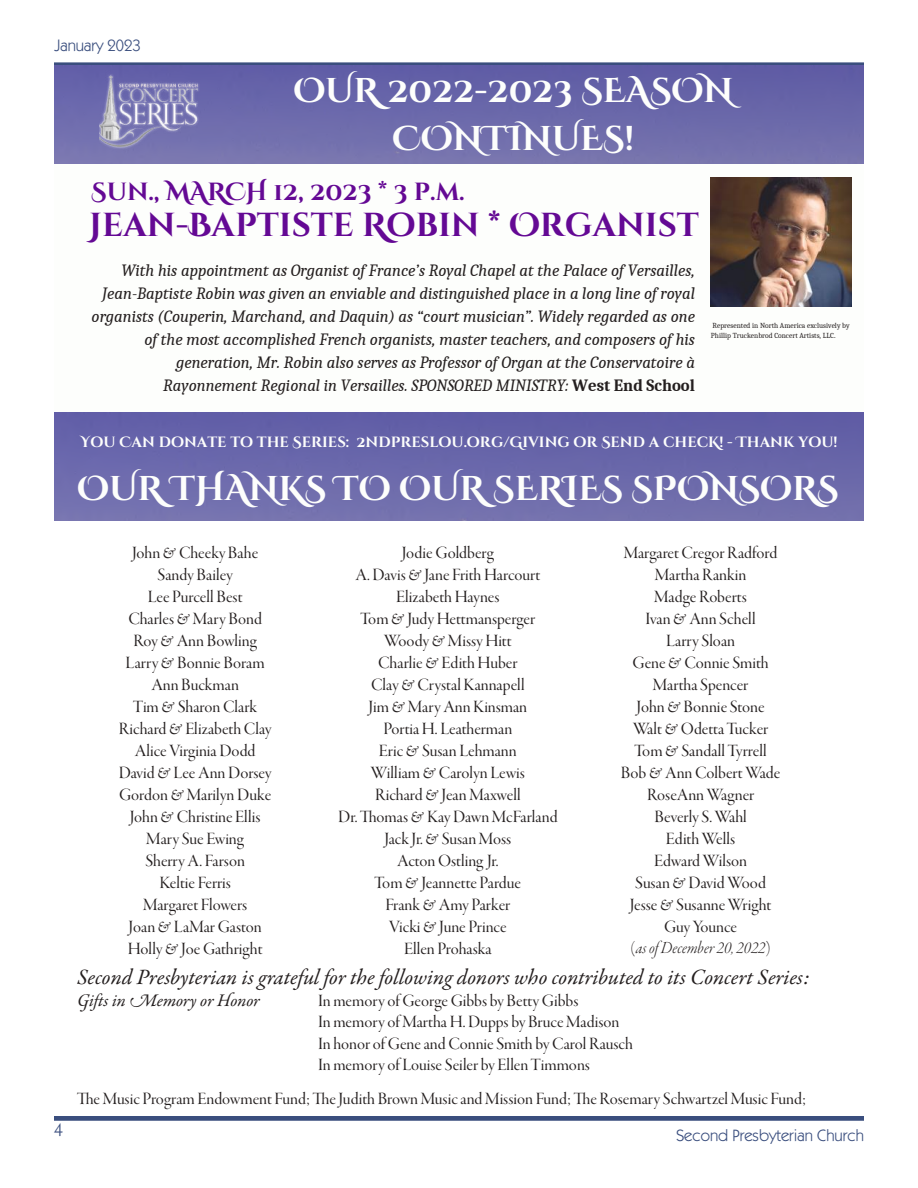
<style>
.page{position:relative;width:918px;height:1188px;background:#fff}
.page>*{position:absolute;margin:0;border:0;box-sizing:border-box;transform-origin:0 0}
.t1{font:700 34.35px/48px "Cinzel Decorative";color:#fdfefc;text-align:center}
.t2{font:700 33.15px "Cinzel Decorative";color:#640994}
.t3{font:700 24.75px "Cinzel Decorative";color:#640994}
.t4{font:italic 22.05px "Garamond Premr Pro";letter-spacing:-.005em;color:#241f1f}
.t5{font:18px "ITC Kabel Std";color:#3a4e7e}
.t6{font:17.85px/22px "Garamond Premr Pro Disp";color:#241f1f;text-align:center}
.t7{font:17.85px "Garamond Premr Pro Lt It Disp";color:#241f1f}
.t8{font:italic 17.85px "Garamond Premr Pro";letter-spacing:-.005em;color:#241f1f}
.t9{font:italic 16.65px/23px "Caladea";color:#241f1f;text-align:right}
.t10{font:16.5px "ITC Kabel Std";color:#3a4e7e}
.t11{font:700 14.85px "Cinzel Decorative";color:#fdfefc}
.t12{font:7.5px/9.9px "Caladea";color:#241f1f}
.s1{font-weight:700;font-style:normal}
.s2{font-family:"Garamond Premr Pro Lt Disp"}
.s3{font-size:22.5px;color:#fff}
</style>
<div class="page">
<hr style="left:54px;top:1116px;width:810px;height:4px;background:#3a4e7e">
<hr style="left:54px;top:63px;width:810px;height:4px;background:#3a4e7e">
<img style="left:54px;top:65px;width:810px;height:99px">
<img style="left:100px;top:65px;width:101px;height:90px">
<img style="left:711px;top:178px;width:140px;height:129px">
<img style="left:54px;top:412px;width:810px;height:109px">
<p class="t10" style="left:54px;top:36px;width:88px">January 2023</p>
<h1 class="t1" style="left:293px;top:67px;width:441px">OUR 2022-2023 SEASON<br>CONTINUES!</h1>
<h3 class="t3" style="left:91px;top:176px;width:375px">Sun., MARCH 12, 2023 * 3 p.m.</h3>
<h2 class="t2" style="left:89px;top:205px;width:611px">Jean-Baptiste Robin * Organist</h2>
<p class="t9" style="left:92px;top:258px;width:605px">With his appointment as Organist of France’s Royal Chapel at the Palace of Versailles, Jean-Baptiste Robin was given an enviable and distinguished place in a long line of royal organists (Couperin, Marchand, and Daquin) as “court musician”. Widely regarded as one of the most accomplished French organists, master teachers, and composers of his generation, Mr. Robin also serves as Professor of Organ at the Conservatoire à Rayonnement Regional in Versailles. SPONSORED MINISTRY: <span class="s1">West End School</span></p>
<p class="t12" style="left:711px;top:320px;width:140px">Represented in North America exclusively by<br>Phillip Truckenbrod Concert Artists, LLC.</p>
<p class="t11" style="left:81px;top:433px;width:758px">You Can donate to the Series: 2ndpreslou.org/Giving or Send a checK! - Thank you!</p>
<h1 class="t1" style="left:77px;top:465px;width:763px">OUR THANKS TO OUR SERIES SPONSORS</h1>
<p class="t6" style="left:119px;top:542px;width:154px">John &amp; Cheeky Bahe<br>Sandy Bailey<br>Lee Purcell Best<br>Charles &amp; Mary Bond<br>Roy &amp; Ann Bowling<br>Larry &amp; Bonnie Boram<br>Ann Buckman<br>Tim &amp; Sharon Clark<br>Richard &amp; Elizabeth Clay<br>Alice Virginia Dodd<br>David &amp; Lee Ann Dorsey<br>Gordon &amp; Marilyn Duke<br>John &amp; Christine Ellis<br>Mary Sue Ewing<br>Sherry A. Farson<br>Keltie Ferris<br>Margaret Flowers<br>Joan &amp; LaMar Gaston<br>Holly &amp; Joe Gathright</p>
<p class="t6" style="left:338px;top:542px;width:221px">Jodie Goldberg<br>A. Davis &amp; Jane Frith Harcourt<br>Elizabeth Haynes<br>Tom &amp; Judy Hettmansperger<br>Woody &amp; Missy Hitt<br>Charlie &amp; Edith Huber<br>Clay &amp; Crystal Kannapell<br>Jim &amp; Mary Ann Kinsman<br>Portia H. Leatherman<br>Eric &amp; Susan Lehmann<br>William &amp; Carolyn Lewis<br>Richard &amp; Jean Maxwell<br>Dr. Thomas &amp; Kay Dawn McFarland<br>Jack Jr. &amp; Susan Moss<br>Acton Ostling Jr.<br>Tom &amp; Jeannette Pardue<br>Frank &amp; Amy Parker<br>Vicki &amp; June Prince<br>Ellen Prohaska</p>
<p class="t6" style="left:621px;top:542px;width:161px">Margaret Cregor Radford<br>Martha Rankin<br>Madge Roberts<br>Ivan &amp; Ann Schell<br>Larry Sloan<br>Gene &amp; Connie Smith<br>Martha Spencer<br>John &amp; Bonnie Stone<br>Walt &amp; Odetta Tucker<br>Tom &amp; Sandall Tyrrell<br>Bob &amp; Ann Colbert Wade<br>RoseAnn Wagner<br>Beverly S. Wahl<br>Edith Wells<br>Edward Wilson<br>Susan &amp; David Wood<br>Jesse &amp; Susanne Wright<br>Guy Younce</p>
<p class="t7" style="left:631px;top:939px;width:142px"><span class="s2">(</span>as of December 20, 2022<span class="s2">)</span></p>
<p class="t5" style="left:54px;top:1119px;width:10px">4</p>
<p class="t4" style="left:77px;top:964px;width:734px">Second Presbyterian is grateful for the following donors who contributed to its Concert Series:</p>
<p class="t8" style="left:77px;top:989px;width:184px">Gifts in Memory or Honor</p>
<p class="t6" style="left:318px;top:990px;width:316px;line-height:21.5px;text-align:left">In memory of George Gibbs by Betty Gibbs<br>In memory of Martha H. Dupps by Bruce Madison In honor of Gene and Connie Smith by Carol Rausch In memory of Louise Seiler by Ellen Timmons</p>
<p class="t6" style="left:77px;top:1088px;width:731px">The Music Program Endowment Fund; The Judith Brown Music and Mission Fund; The Rosemary Schwartzel Music Fund;</p>
<p class="t10" style="left:665px;top:1125px;width:200px"><span class="s3">I</span> Second Presbyterian Church</p>
</div>
